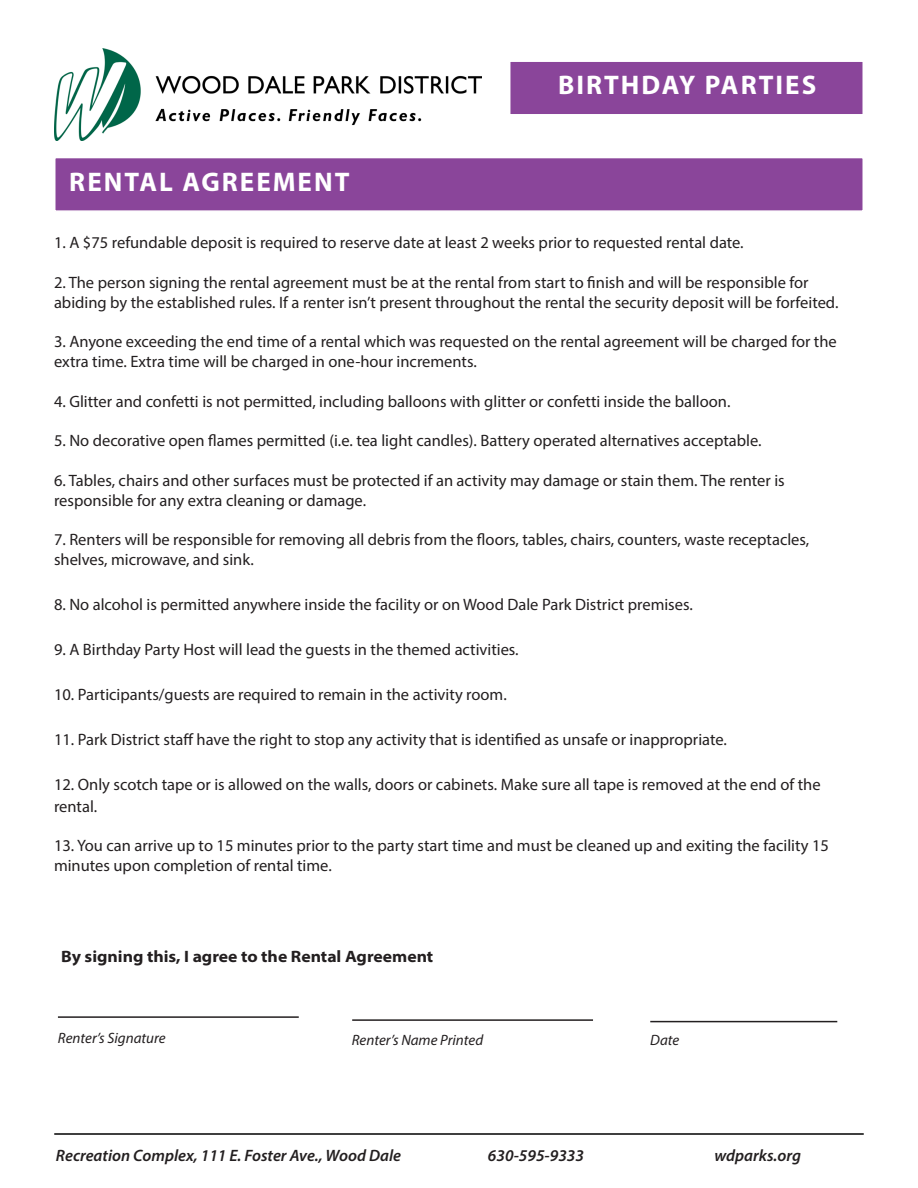
<style>
.page{position:relative;width:918px;height:1188px;background:#fff}
.page>*{position:absolute;margin:0;border:0;box-sizing:border-box;transform-origin:0 0}
.t1{font:700 27px "Myriad Pro";letter-spacing:.075em;color:#fff}
.t2{font:16.5px/19.8px "Myriad Pro";color:#231f20}
.t3{font:italic 600 16.5px "Myriad Pro";color:#231f20}
.t4{font:700 semi-expanded 16.5px "Myriad Pro";color:#231f20}
.t5{font:italic 15px "Myriad Pro";color:#231f20}
</style>
<div class="page">
<div style="left:54px;top:157px;width:810px;height:55px;background:#8a459a;border:2px solid #fff"></div>
<hr style="left:58px;top:1016px;width:241px;height:2px;background:#231f20">
<hr style="left:352px;top:1019px;width:241px;height:2px;background:#231f20">
<hr style="left:650px;top:1021px;width:187px;height:1px;background:#231f20">
<img style="left:54px;top:48px;width:428px;height:92px">
<div style="left:509px;top:60px;width:355px;height:56px;background:#8a459a;border:2px solid #fff"></div>
<hr style="left:54px;top:1133px;width:810px;height:2px;background:#000">
<p class="t1" style="left:69px;top:165px;width:282px">RENTAL AGREEMENT</p>
<p class="t1" style="left:558px;top:67px;width:260px">BIRTHDAY PARTIES</p>
<p class="t2" style="left:54px;top:233px;width:691px">1. A $75 refundable deposit is required to reserve date at least 2 weeks prior to requested rental date.</p>
<p class="t2" style="left:54px;top:272px;width:786px">2. The person signing the rental agreement must be at the rental from start to finish and will be responsible for abiding by the established rules. If a renter isn’t present throughout the rental the security deposit will be forfeited.</p>
<p class="t2" style="left:54px;top:332px;width:784px">3. Anyone exceeding the end time of a rental which was requested on the rental agreement will be charged for the extra time. Extra time will be charged in one-hour increments.</p>
<p class="t2" style="left:54px;top:391px;width:678px">4. Glitter and confetti is not permitted, including balloons with glitter or confetti inside the balloon.</p>
<p class="t2" style="left:54px;top:431px;width:709px">5. No decorative open flames permitted (i.e. tea light candles). Battery operated alternatives acceptable.</p>
<p class="t2" style="left:54px;top:470px;width:732px">6. Tables, chairs and other surfaces must be protected if an activity may damage or stain them. The renter is responsible for any extra cleaning or damage.</p>
<p class="t2" style="left:54px;top:530px;width:757px">7. Renters will be responsible for removing all debris from the floors, tables, chairs, counters, waste receptacles, shelves, microwave, and sink.</p>
<p class="t2" style="left:54px;top:594px;width:640px">8. No alcohol is permitted anywhere inside the facility or on Wood Dale Park District premises.</p>
<p class="t2" style="left:54px;top:639px;width:466px">9. A Birthday Party Host will lead the guests in the themed activities.</p>
<p class="t2" style="left:54px;top:684px;width:454px">10. Participants/guests are required to remain in the activity room.</p>
<p class="t2" style="left:54px;top:729px;width:675px">11. Park District staff have the right to stop any activity that is identified as unsafe or inappropriate.</p>
<p class="t2" style="left:54px;top:774px;width:768px;line-height:21.6px">12. Only scotch tape or is allowed on the walls, doors or cabinets. Make sure all tape is removed at the end of the rental.</p>
<p class="t2" style="left:54px;top:836px;width:776px">13. You can arrive up to 15 minutes prior to the party start time and must be cleaned up and exiting the facility 15 minutes upon completion of rental time.</p>
<p class="t4" style="left:61px;top:945px;width:374px">By signing this, I agree to the Rental Agreement</p>
<p class="t5" style="left:58px;top:1029px;width:109px">Renter’s Signature</p>
<p class="t5" style="left:352px;top:1031px;width:133px">Renter’s Name Printed</p>
<p class="t5" style="left:650px;top:1031px;width:31px">Date</p>
<p class="t3" style="left:56px;top:1145px;width:347px">Recreation Complex, 111 E. Foster Ave., Wood Dale</p>
<p class="t3" style="left:488px;top:1145px;width:98px">630-595-9333</p>
<p class="t3" style="left:715px;top:1145px;width:88px">wdparks.org</p>
</div>
